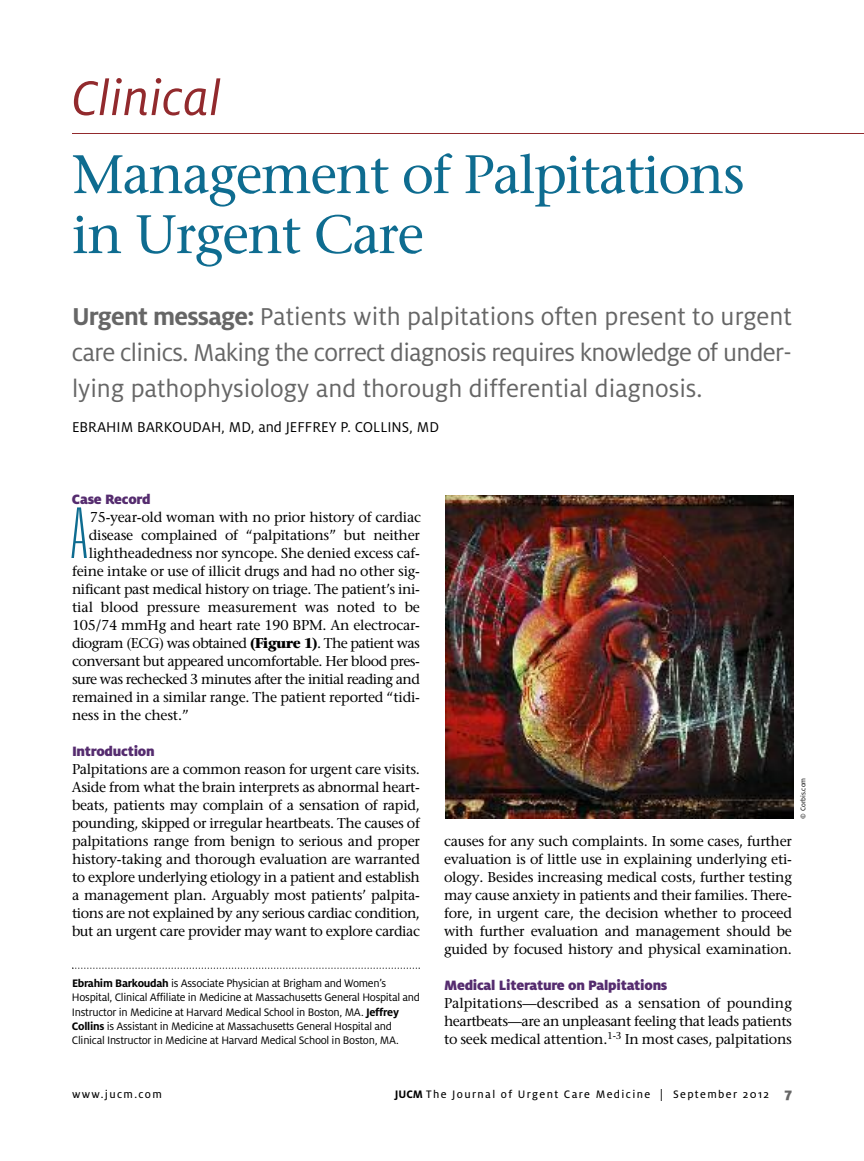
<style>
.page{position:relative;width:864px;height:1161px;background:#fff}
.page>*{position:absolute;margin:0;border:0;box-sizing:border-box;transform-origin:0 0}
.t1{font:100 ultra-condensed 70.05px "Univers";color:#0e6c90}
.t2{font:54px/60px "Stone Serif";letter-spacing:-.03em;color:#0e6c90}
.t3{font:italic 54px "Milo";color:#922a2d}
.t4{font:27px/36px "Milo";color:#666;text-align:justify}
.t5{font:15.75px "Milo";color:#000}
.t6{font:900 15px "Milo";letter-spacing:-.02em;color:#552c6f}
.t7{font:14.25px/18px "Stone Serif";letter-spacing:-.015em;color:#000;text-align:justify}
.t8{font:14.25px "Stone Serif";letter-spacing:-.04em;color:#000}
.t9{font:14.25px "Stone Serif";letter-spacing:-.035em;color:#000}
.t10{font:12px/14.2px "Milo";letter-spacing:-.025em;color:#000}
.t11{font:12px "Milo Text";letter-spacing:.115em;color:#000}
.t12{font:7.5px "Milo";color:#000}
.s1{font-weight:700}
.s2{font-family:"Milo";font-weight:700}
.s3{font-family:"Milo";font-weight:900;font-size:15px;color:#666}
</style>
<div class="page">
<img style="left:446px;top:495px;width:348px;height:324px">
<hr style="left:72px;top:133px;width:792px;height:1px;background:#922a2d">
<svg style="left:72px;top:968px;width:348px;height:1px"></svg>
<h2 class="t3" style="left:72px;top:78px;width:151px">Clinical</h2>
<h2 class="t2" style="left:72px;top:150px;width:674px">Management of Palpitations in Urgent Care</h2>
<h3 class="t4" style="left:72px;top:300px;width:722px"><span class="s1">Urgent message:</span> Patients with palpitations often present to urgent care clinics. Making the correct diagnosis requires knowledge of under&shy;lying pathophysiology and thorough differential diagnosis.</h3>
<p class="t5" style="left:72px;top:421px;width:369px">EBRAHIM BARKOUDAH, MD, and JEFFREY P. COLLINS, MD</p>
<p class="t6" style="left:72px;top:494px;width:80px">Case Record</p>
<h1 class="t1" style="left:72px;top:507px;width:16px">A</h1>
<p class="t7" style="left:90px;top:510px;width:333px">75-year-old woman with no prior history of cardiac</p>
<p class="t7" style="left:89px;top:528px;width:333px">disease complained of “palpitations” but neither</p>
<p class="t7" style="left:89px;top:546px;width:333px">lightheadedness nor syncope. She denied excess caf-</p>
<p class="t7" style="left:72px;top:564px;width:350px">feine intake or use of illicit drugs and had no other sig-</p>
<p class="t7" style="left:72px;top:582px;width:350px">nificant past medical history on triage. The patient’s ini-</p>
<p class="t7" style="left:72px;top:600px;width:350px">tial blood pressure measurement was noted to be</p>
<p class="t7" style="left:72px;top:618px;width:350px">105/74 mmHg and heart rate 190 BPM. An electrocar-</p>
<p class="t8" style="left:72px;top:638px;width:350px">diogram (ECG) was obtained <span class="s1">(Figure 1)</span>. The patient was</p>
<p class="t9" style="left:72px;top:656px;width:350px">conversant but appeared uncomfortable. Her blood pres-</p>
<p class="t8" style="left:72px;top:674px;width:349px">sure was rechecked 3 minutes after the initial reading and</p>
<p class="t7" style="left:72px;top:690px;width:350px">remained in a similar range. The patient reported “tidi-</p>
<p class="t7" style="left:72px;top:708px;width:118px">ness in the chest.”</p>
<p class="t6" style="left:72px;top:746px;width:84px">Introduction</p>
<p class="t7" style="left:72px;top:762px;width:350px">Palpitations are a common reason for urgent care visits.<br>Aside from what the brain interprets as abnormal heart&shy;beats, patients may complain of a sensation of rapid, pounding, skipped or irregular heartbeats. The causes of palpitations range from benign to serious and proper history-taking and thorough evaluation are warranted to explore underlying etiology in a patient and establish a management plan. Arguably most patients’ palpita&shy;tions are not explained by any serious cardiac condition, but an urgent care provider may want to explore cardiac</p>
<p class="t10" style="left:72px;top:977px;width:349px"><span class="s1">Ebrahim Barkoudah</span> is Associate Physician at Brigham and Women’s Hospital, Clinical Affiliate in Medicine at Massachusetts General Hospital and Instructor in Medicine at Harvard Medical School in Boston, MA. <span class="s1">Jeffrey Collins</span> is Assistant in Medicine at Massachusetts General Hospital and Clinical Instructor in Medicine at Harvard Medical School in Boston, MA.</p>
<p class="t7" style="left:444px;top:834px;width:350px">causes for any such complaints. In some cases, further evaluation is of little use in explaining underlying eti&shy;ology. Besides increasing medical costs, further testing may cause anxiety in patients and their families. There&shy;fore, in urgent care, the decision whether to proceed with further evaluation and management should be guided by focused history and physical examination.</p>
<p class="t6" style="left:444px;top:980px;width:225px">Medical Literature on Palpitations</p>
<p class="t7" style="left:444px;top:996px;width:350px">Palpitations—described as a sensation of pounding heartbeats—are an unpleasant feeling that leads patients to seek medical attention.<sup>1-3</sup> In most cases, palpitations</p>
<p class="t12" style="left:800px;top:819px;width:42px;rotate:-90deg">© Corbis.com</p>
<p class="t11" style="left:72px;top:1090px;width:91px">www.jucm.com</p>
<p class="t11" style="left:395px;top:1090px;width:399px"><span class="s2">JUCM</span> The Journal of Urgent Care Medicine | September 2012 <span class="s3">7</span></p>
</div>
